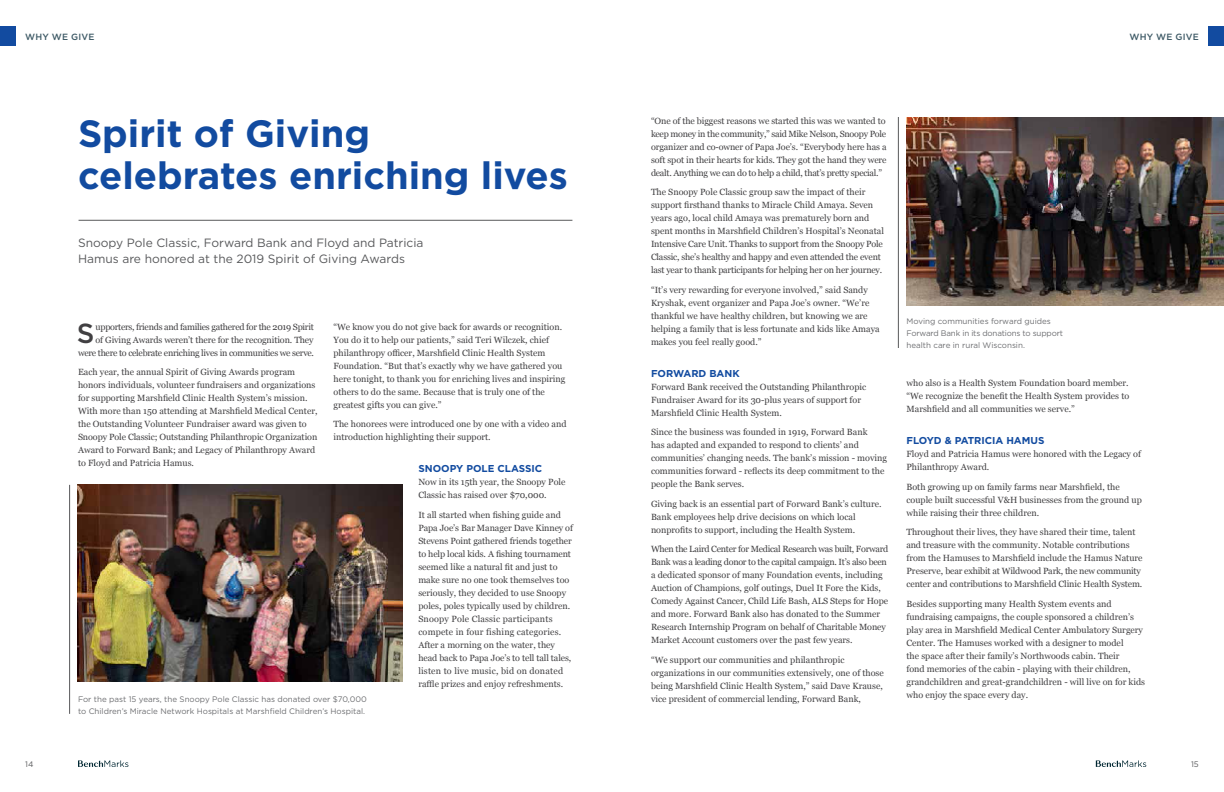
<style>
.page{position:relative;width:1224px;height:792px;background:#fff}
.page>*{position:absolute;margin:0;border:0;box-sizing:border-box;transform-origin:0 0}
.t1{font:700 38px/42px "Gotham";color:#124ba0}
.t2{font:500 27.6px "Gotham";color:#414042}
.t3{font:12px/16px "Gotham";color:#58595b}
.t4{font:700 10px "Gotham";color:#124ba0}
.t5{font:9px/13px "Georgia";color:#414042}
.t6{font:9px/13px "Georgia";letter-spacing:-.03em;color:#414042;text-align:right}
.t7{font:500 9px "Gotham";letter-spacing:.02em;color:#3d5965}
.t8{font:8px/12px "Gotham";color:#6d6e71}
.t9{font:8px "Gotham";color:#58595b}
</style>
<div class="page">
<svg style="left:78px;top:760px;width:50px;height:7px"></svg>
<svg style="left:1096px;top:760px;width:50px;height:7px"></svg>
<img style="left:78px;top:485px;width:325px;height:196px">
<img style="left:906px;top:117px;width:318px;height:189px">
<div style="left:0;top:26px;width:15px;height:20px;background:#124ba0"></div>
<div style="left:1209px;top:26px;width:15px;height:20px;background:#124ba0"></div>
<hr style="left:79px;top:220px;width:493px;height:1px;background:#58595b">
<hr style="left:69px;top:485px;width:1px;height:229px;background:#58595b">
<hr style="left:898px;top:117px;width:1px;height:231px;background:#58595b">
<p class="t7" style="left:25px;top:31px;width:71px">WHY WE GIVE</p>
<p class="t7" style="left:1130px;top:31px;width:71px">WHY WE GIVE</p>
<h1 class="t1" style="left:78px;top:113px;width:491px">Spirit of Giving celebrates enriching lives</h1>
<h3 class="t3" style="left:78px;top:234px;width:347px">Snoopy Pole Classic, Forward Bank and Floyd and Patricia<br>Hamus are honored at the 2019 Spirit of Giving Awards</h3>
<p class="t6" style="left:78px;top:320px;width:238px">upporters, friends and families gathered for the 2019 Spirit<br>of Giving Awards weren’t there for the recognition. They were there to celebrate enriching lives in communities we serve.</p>
<p class="t5" style="left:78px;top:365px;width:241px">Each year, the annual Spirit of Giving Awards program honors individuals, volunteer fundraisers and organizations for supporting Marshfield Clinic Health System’s mission.<br>With more than 150 attending at Marshfield Medical Center, the Outstanding Volunteer Fundraiser award was given to Snoopy Pole Classic; Outstanding Philanthropic Organization Award to Forward Bank; and Legacy of Philanthropy Award to Floyd and Patricia Hamus.</p>
<h2 class="t2" style="left:77px;top:315px;width:19px">S</h2>
<p class="t5" style="left:334px;top:320px;width:233px">“We know you do not give back for awards or recognition.<br>You do it to help our patients,” said Teri Wilczek, chief philanthropy officer, Marshfield Clinic Health System Foundation. “But that’s exactly why we have gathered you here tonight, to thank you for enriching lives and inspiring others to do the same. Because that is truly one of the greatest gifts you can give.”</p>
<p class="t5" style="left:334px;top:417px;width:235px">The honorees were introduced one by one with a video and introduction highlighting their support.</p>
<p class="t4" style="left:418px;top:462px;width:125px">SNOOPY POLE CLASSIC</p>
<p class="t5" style="left:418px;top:475px;width:149px">Now in its 15th year, the Snoopy Pole<br>Classic has raised over $70,000.</p>
<p class="t5" style="left:418px;top:508px;width:156px">It all started when fishing guide and Papa Joe’s Bar Manager Dave Kinney of Stevens Point gathered friends together to help local kids. A fishing tournament seemed like a natural fit and just to make sure no one took themselves too seriously, they decided to use Snoopy poles, poles typically used by children.<br>Snoopy Pole Classic participants compete in four fishing categories.<br>After a morning on the water, they head back to Papa Joe’s to tell tall tales, listen to live music, bid on donated raffle prizes and enjoy refreshments.</p>
<p class="t8" style="left:78px;top:693px;width:290px">For the past 15 years, the Snoopy Pole Classic has donated over $70,000 to Children’s Miracle Network Hospitals at Marshfield Children’s Hospital.</p>
<p class="t5" style="left:651px;top:114px;width:237px;text-align:justify">“One of the biggest reasons we started this was we wanted to keep money in the community,” said Mike Nelson, Snoopy Pole organizer and co-owner of Papa Joe’s. “Everybody here has a soft spot in their hearts for kids. They got the hand they were dealt. Anything we can do to help a child, that’s pretty special.”</p>
<p class="t5" style="left:651px;top:185px;width:234px">The Snoopy Pole Classic group saw the impact of their support firsthand thanks to Miracle Child Amaya. Seven years ago, local child Amaya was prematurely born and spent months in Marshfield Children’s Hospital’s Neonatal Intensive Care Unit. Thanks to support from the Snoopy Pole Classic, she’s healthy and happy and even attended the event last year to thank participants for helping her on her journey.</p>
<p class="t5" style="left:651px;top:283px;width:230px">“It’s very rewarding for everyone involved,” said Sandy Kryshak, event organizer and Papa Joe’s owner. “We’re thankful we have healthy children, but knowing we are helping a family that is less fortunate and kids like Amaya makes you feel really good.”</p>
<p class="t4" style="left:651px;top:367px;width:90px">FORWARD BANK</p>
<p class="t5" style="left:651px;top:380px;width:217px">Forward Bank received the Outstanding Philanthropic<br>Fundraiser Award for its 30-plus years of support for<br>Marshfield Clinic Health System.</p>
<p class="t5" style="left:651px;top:425px;width:238px">Since the business was founded in 1919, Forward Bank<br>has adapted and expanded to respond to clients’ and communities’ changing needs. The bank’s mission - moving communities forward - reflects its deep commitment to the people the Bank serves.</p>
<p class="t5" style="left:651px;top:497px;width:232px">Giving back is an essential part of Forward Bank’s culture.<br>Bank employees help drive decisions on which local nonprofits to support, including the Health System.</p>
<p class="t5" style="left:651px;top:542px;width:239px">When the Laird Center for Medical Research was built, Forward Bank was a leading donor to the capital campaign. It’s also been a dedicated sponsor of many Foundation events, including Auction of Champions, golf outings, Duel It Fore the Kids, Comedy Against Cancer, Child Life Bash, ALS Steps for Hope and more. Forward Bank also has donated to the Summer Research Internship Program on behalf of Charitable Money Market Account customers over the past few years.</p>
<p class="t5" style="left:651px;top:653px;width:234px">“We support our communities and philanthropic organizations in our communities extensively, one of those being Marshfield Clinic Health System,” said Dave Krause, vice president of commercial lending, Forward Bank,</p>
<p class="t8" style="left:907px;top:315px;width:158px">Moving communities forward guides<br>Forward Bank in its donations to support health care in rural Wisconsin.</p>
<p class="t5" style="left:907px;top:376px;width:224px;text-align:justify">who also is a Health System Foundation board member. “We recognize the benefit the Health System provides to Marshfield and all communities we serve.”</p>
<p class="t4" style="left:906px;top:434px;width:140px">FLOYD &amp; PATRICIA HAMUS</p>
<p class="t5" style="left:906px;top:447px;width:236px">Floyd and Patricia Hamus were honored with the Legacy of<br>Philanthropy Award.</p>
<p class="t5" style="left:906px;top:480px;width:237px">Both growing up on family farms near Marshfield, the couple built successful V&amp;H businesses from the ground up while raising their three children.</p>
<p class="t5" style="left:906px;top:525px;width:238px">Throughout their lives, they have shared their time, talent and treasure with the community. Notable contributions from the Hamuses to Marshfield include the Hamus Nature Preserve, bear exhibit at Wildwood Park, the new community center and contributions to Marshfield Clinic Health System.</p>
<p class="t5" style="left:906px;top:597px;width:240px">Besides supporting many Health System events and fundraising campaigns, the couple sponsored a children’s play area in Marshfield Medical Center Ambulatory Surgery Center. The Hamuses worked with a designer to model<br>the space after their family’s Northwoods cabin. Their<br>fond memories of the cabin - playing with their children, grandchildren and great-grandchildren - will live on for kids who enjoy the space every day.</p>
<p class="t9" style="left:25px;top:759px;width:10px">14</p>
<p class="t9" style="left:1191px;top:759px;width:9px">15</p>
</div>
